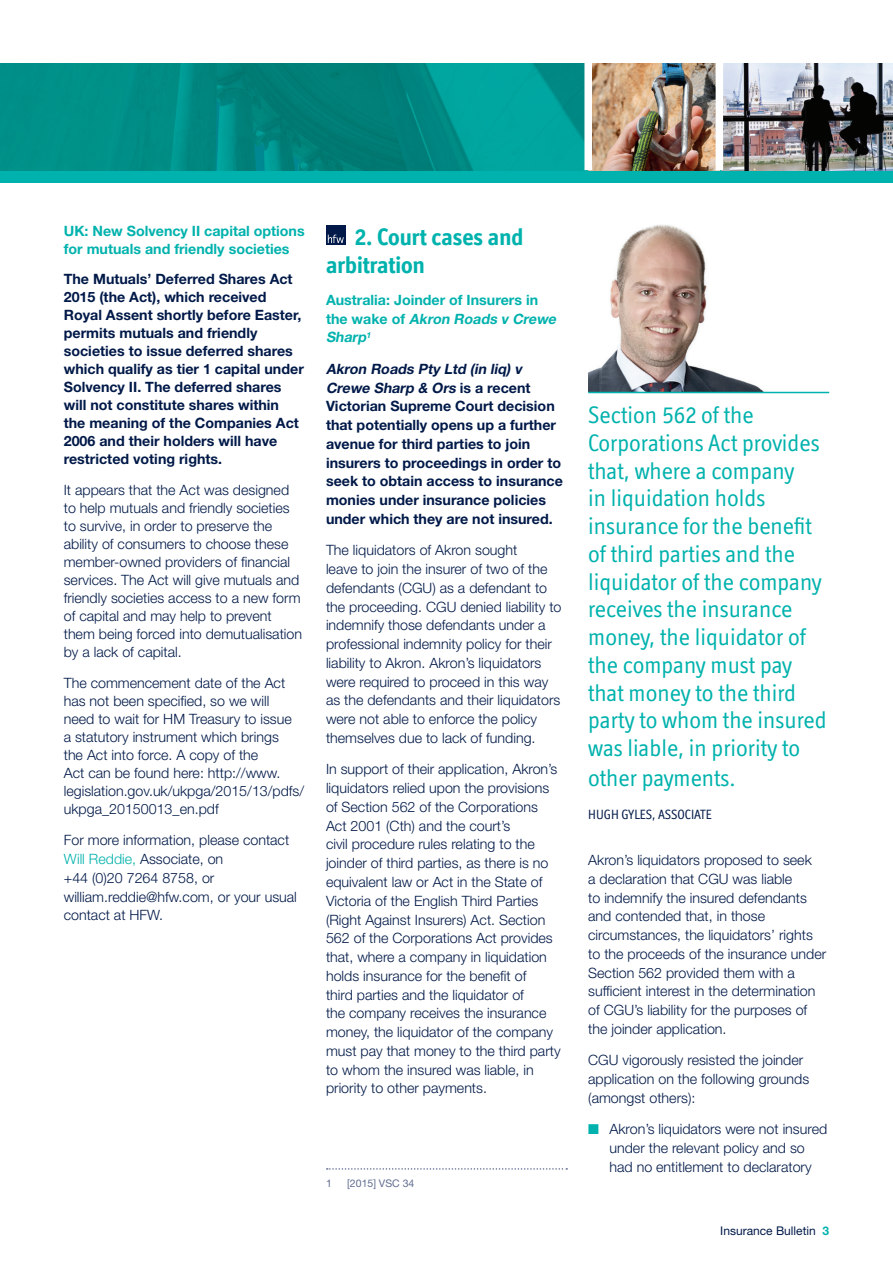
<style>
.page{position:relative;width:893px;height:1263px;background:#fff}
.page>*{position:absolute;margin:0;border:0;box-sizing:border-box;transform-origin:0 0}
.t1{font:24px/27.8px "Officina Display ITC Std";color:#00b2ad}
.t2{font:700 24px/28.8px "Officina Display ITC";color:#00b2ad}
.t3{font:300 14.25px/18.8px "Helvetica Neue LT Std";color:#001948}
.t4{font:700 14.25px/18px "Helvetica Neue LT Std";color:#001948}
.t5{font:700 14.25px/18.8px "Helvetica Neue LT Std";color:#00b2ad}
.t6{font:13.5px "Officina Display ITC Std";color:#001948}
.t7{font:12px "Helvetica Neue LT Std";color:#001948}
.t8{font:10.5px "Helvetica Neue LT Std";color:#616c90}
.s1{color:#00b2ad}
.s2{font-style:italic}
.s3{font-weight:700;color:#00b2ad}
</style>
<div class="page">
<div style="left:0;top:170px;width:893px;height:13px;background:#00b2ad"></div>
<img style="left:592px;top:64px;width:124px;height:106px">
<img style="left:723px;top:64px;width:170px;height:106px">
<svg style="left:1px;top:64px;width:583px;height:106px;background:#008d86"></svg>
<img style="left:0;top:64px;width:1px;height:106px">
<div style="left:326px;top:225px;width:19px;height:19px;background:#001948"></div>
<svg style="left:328px;top:235px;width:16px;height:8px"></svg>
<img style="left:588px;top:225px;width:229px;height:167px">
<hr style="left:588px;top:392px;width:241px;height:1px;background:#00b2ad">
<svg style="left:327px;top:1168px;width:240px;height:2px"></svg>
<p class="t5" style="left:64px;top:221px;width:242px;line-height:18px">UK: New Solvency II capital options for mutuals and friendly societies</p>
<p class="t4" style="left:64px;top:270px;width:242px">The Mutuals’ Deferred Shares Act<br>2015 (the Act), which received<br>Royal Assent shortly before Easter, permits mutuals and friendly societies to issue deferred shares which qualify as tier 1 capital under<br>Solvency II. The deferred shares will not constitute shares within the meaning of the Companies Act<br>2006 and their holders will have restricted voting rights.</p>
<p class="t3" style="left:64px;top:481px;width:240px;line-height:18px">It appears that the Act was designed to help mutuals and friendly societies to survive, in order to preserve the ability of consumers to choose these member-owned providers of financial services. The Act will give mutuals and friendly societies access to a new form of capital and may help to prevent them being forced into demutualisation by a lack of capital.</p>
<p class="t3" style="left:64px;top:673px;width:242px;line-height:18px">The commencement date of the Act has not been specified, so we will<br>need to wait for HM Treasury to issue<br>a statutory instrument which brings<br>the Act into force. A copy of the<br>Act can be found here: http://www. legislation.gov.uk/ukpga/2015/13/pdfs/ ukpga_20150013_en.pdf</p>
<p class="t3" style="left:64px;top:830px;width:235px">For more information, please contact<br><span class="s1">Will Reddie,</span> Associate, on<br>+44 (0)20 7264 8758, or william.reddie@hfw.com, or your usual contact at HFW.</p>
<h1 class="t2" style="left:326px;top:222px;width:199px;text-indent:29px">2. Court cases and arbitration</h1>
<p class="t5" style="left:326px;top:290px;width:235px">Australia: Joinder of Insurers in<br>t h e w a k e o f <span class="s2">Akron Roads v Crewe<br>Sharp</span><sup>1</sup></p>
<p class="t4" style="left:326px;top:359px;width:238px;line-height:18.8px"><span class="s2">Akron Roads Pty Ltd (in liq) v<br>Crewe Sharp &amp; Ors</span> i s a r e c e n t<br>Victorian Supreme Court decision that potentially opens up a further avenue for third parties to join insurers to proceedings in order to seek to obtain access to insurance monies under insurance policies under which they are not insured.</p>
<p class="t3" style="left:326px;top:541px;width:237px">The liquidators of Akron sought<br>leave to join the insurer of two of the defendants (CGU) as a defendant to the proceeding. CGU denied liability to indemnify those defendants under a professional indemnity policy for their liability to Akron. Akron’s liquidators were required to proceed in this way as the defendants and their liquidators were not able to enforce the policy themselves due to lack of funding.</p>
<p class="t3" style="left:326px;top:760px;width:236px">In support of their application, Akron’s liquidators relied upon the provisions of Section 562 of the Corporations Act 2001 (Cth) and the court’s<br>civil procedure rules relating to the joinder of third parties, as there is no equivalent law or Act in the State of Victoria of the English Third Parties (Right Against Insurers) Act. Section 562 of the Corporations Act provides that, where a company in liquidation holds insurance for the benefit of<br>third parties and the liquidator of<br>the company receives the insurance money, the liquidator of the company must pay that money to the third party to whom the insured was liable, in priority to other payments.</p>
<p class="t8" style="left:326px;top:1177px;width:7px">1</p>
<p class="t8" style="left:347px;top:1177px;width:69px">[2015] VSC 34</p>
<p class="t1" style="left:588px;top:401px;width:240px">Section 562 of the<br>Corporations Act provides that, where a company<br>in liquidation holds insurance for the benefit of third parties and the liquidator of the company receives the insurance money, the liquidator of the company must pay that money to the third party to whom the insured was liable, in priority to</p>
<h1 class="t1" style="left:588px;top:764px;width:149px">other payments.</h1>
<p class="t6" style="left:588px;top:807px;width:125px">HUGH GYLES, ASSOCIATE</p>
<p class="t3" style="left:588px;top:850px;width:240px">Akron’s liquidators proposed to seek<br>a declaration that CGU was liable<br>to indemnify the insured defendants and contended that, in those circumstances, the liquidators’ rights to the proceeds of the insurance under Section 562 provided them with a sufficient interest in the determination of CGU’s liability for the purposes of the joinder application.</p>
<p class="t3" style="left:588px;top:1050px;width:222px">CGU vigorously resisted the joinder application on the following grounds (amongst others):</p>
<p class="t3" style="left:588px;top:1119px;width:241px;text-align:center"><span class="s1">■</span> Akron’s liquidators were not insured under the relevant policy and so<br>had no entitlement to declaratory</p>
<p class="t7" style="left:720px;top:1224px;width:110px">Insurance Bulletin <span class="s3">3</span></p>
</div>
